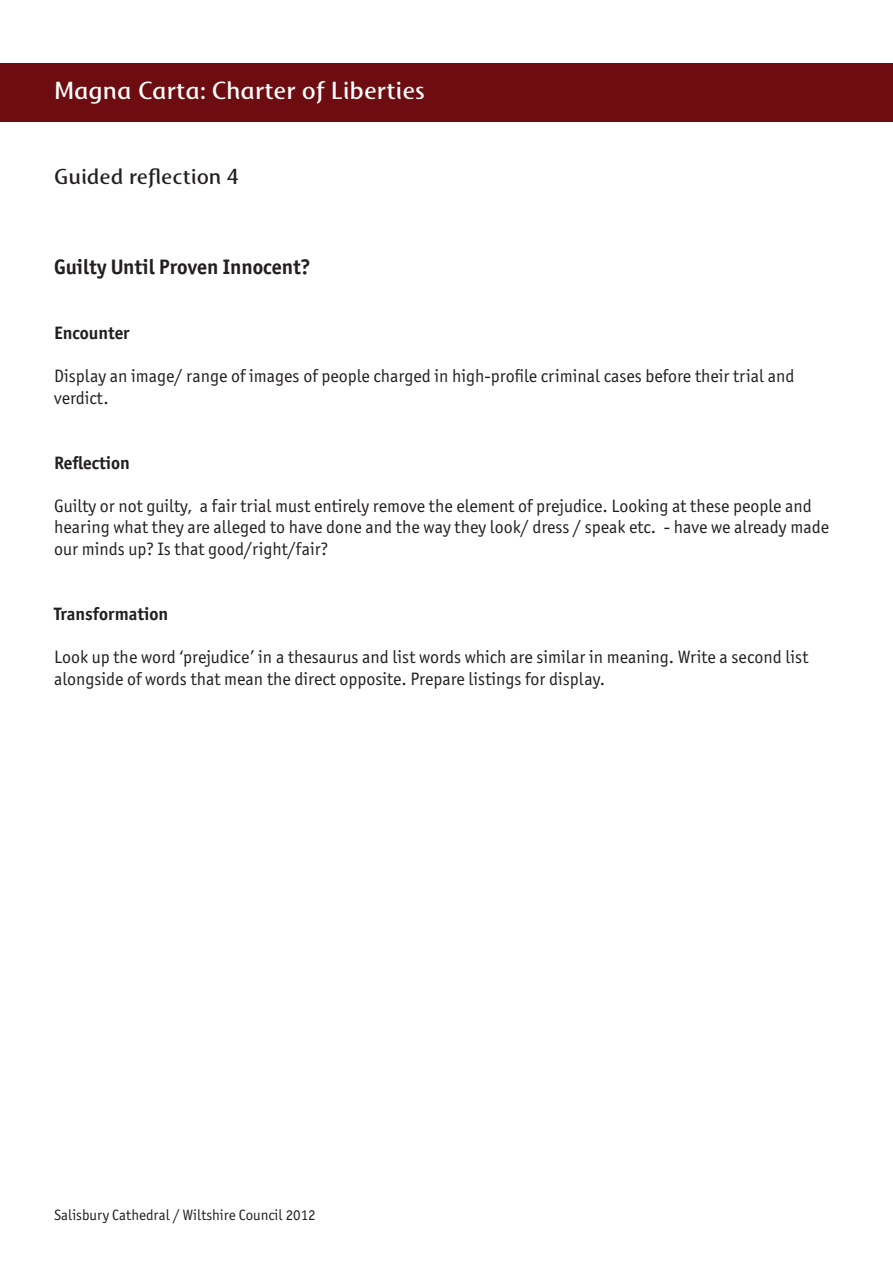
<style>
.page{position:relative;width:893px;height:1263px;background:#fff}
.page>*{position:absolute;margin:0;border:0;box-sizing:border-box;transform-origin:0 0}
.t1{font:24px "Mosquito Pro";color:#fff}
.t2{font:700 21px "Officina Sans ITC Std";color:#231f20}
.t3{font:21px "Mosquito Pro";color:#231f20}
.t4{font:18px/21.6px "Officina Sans ITC Std";color:#231f20}
.t5{font:700 18px "Officina Sans ITC Std";color:#231f20}
.t6{font:15px "Officina Sans ITC Std";color:#231f20}
</style>
<div class="page">
<div style="left:0;top:63px;width:893px;height:59px;background:#6e0d11"></div>
<p class="t1" style="left:54px;top:76px;width:373px">Magna Carta: Charter of Liberties</p>
<p class="t3" style="left:54px;top:164px;width:186px">Guided reflection 4</p>
<p class="t2" style="left:54px;top:254px;width:258px">Guilty Until Proven Innocent?</p>
<p class="t5" style="left:54px;top:322px;width:77px">Encounter</p>
<p class="t4" style="left:54px;top:365px;width:742px">Display an image/ range of images of people charged in high-profile criminal cases before their trial and</p>
<p class="t4" style="left:54px;top:387px;width:56px">verdict.</p>
<p class="t5" style="left:54px;top:451px;width:77px">Reflection</p>
<p class="t4" style="left:54px;top:495px;width:776px">Guilty or not guilty, a fair trial must entirely remove the element of prejudice. Looking at these people and hearing what they are alleged to have done and the way they look/ dress / speak etc. - have we already made our minds up? Is that good/right/fair?</p>
<p class="t5" style="left:54px;top:603px;width:116px">Transformation</p>
<p class="t4" style="left:54px;top:646px;width:756px">Look up the word ‘prejudice’ in a thesaurus and list words which are similar in meaning. Write a second list alongside of words that mean the direct opposite. Prepare listings for display.</p>
<p class="t6" style="left:54px;top:1206px;width:263px">Salisbury Cathedral / Wiltshire Council 2012</p>
</div>
